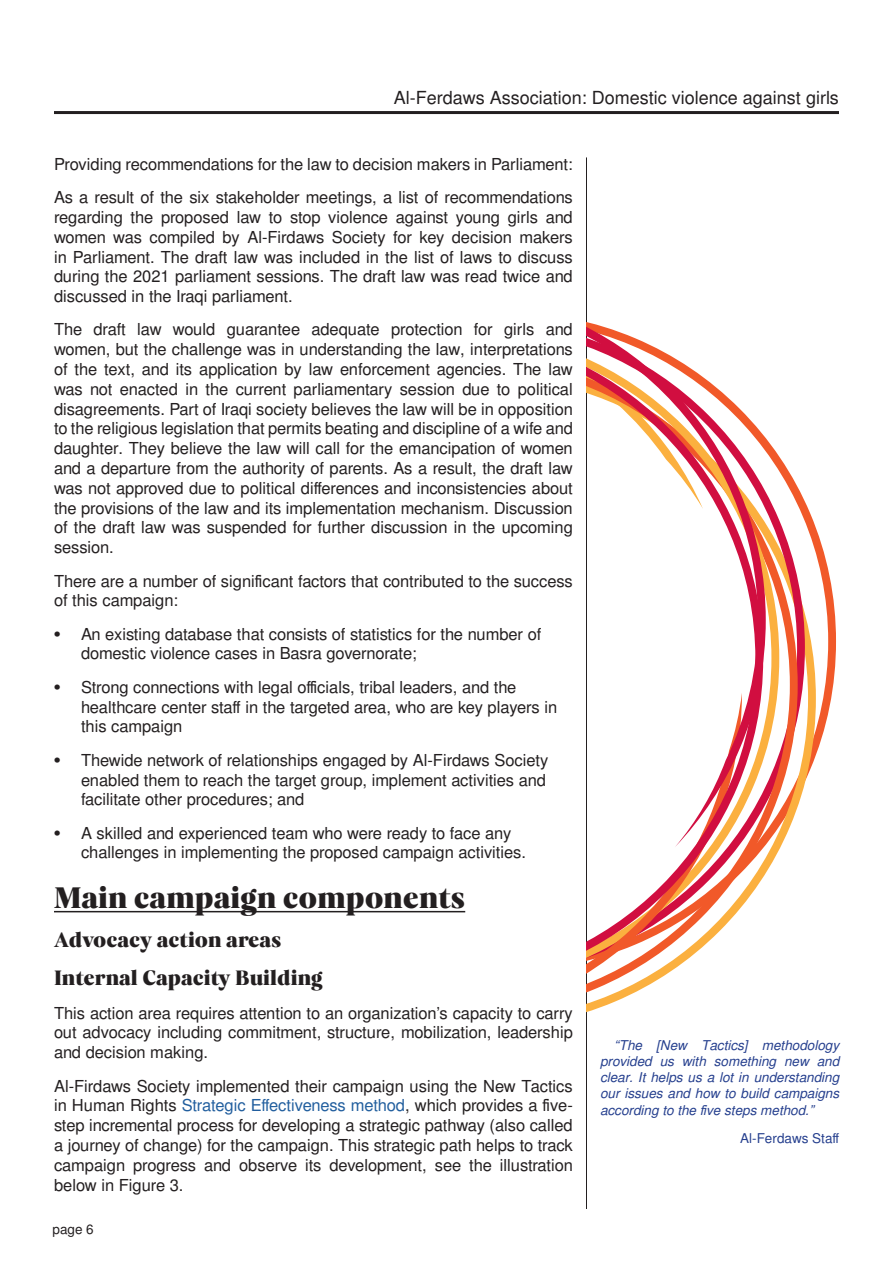
<style>
.page{position:relative;width:893px;height:1263px;background:#fff}
.page>*{position:absolute;margin:0;border:0;box-sizing:border-box;transform-origin:0 0}
.Body_Bullet{font:30px "Carelia Upright";color:#231f20}
.Body_Bullet-2{font:21px "Carelia Upright";color:#231f20}
.t1{font:18px "Free Sans";color:#231f20}
.Body_Bullet-3{font:16.5px/19.8px "Free Sans";letter-spacing:-.005em;color:#231f20}
.t2{font:700 16.5px "Lora";color:#231f20}
.Body_Bullet-4{font:italic 13.5px/16.2px "Free Sans";color:#253f8e}
.Body_Bullet-5{font:13.5px "Free Sans";color:#253f8e}
.t3{font:13.5px "Free Sans";color:#231f20}
.s1{color:#215e9e}
</style>
<div class="page">
<hr style="left:54px;top:111px;width:785px;height:3px;background:#231f20">
<svg style="left:586px;top:158px;width:1px;height:1050px"></svg>
<svg style="left:816px;top:528px;width:20px;height:227px"></svg>
<svg style="left:779px;top:456px;width:19px;height:394px"></svg>
<svg style="left:766px;top:438px;width:13px;height:435px"></svg>
<svg style="left:586px;top:291px;width:180px;height:657px"></svg>
<hr style="left:54px;top:911px;width:411px;height:1px;background:#231f20">
<p class="t1" style="left:394px;top:85px;width:447px">Al-Ferdaws Association: Domestic violence against girls</p>
<p class="Body_Bullet-3" style="left:54px;top:155px;width:520px">Providing recommendations for the law to decision makers in Parliament:</p>
<p class="Body_Bullet-3" style="left:54px;top:188px;width:520px;text-align:right">As a result of the six stakeholder meetings a, list of recommendations and</p>
<p class="Body_Bullet-3" style="left:54px;top:208px;width:70px">regarding</p>
<p class="Body_Bullet-3" style="left:131px;top:208px;width:24px">the</p>
<p class="Body_Bullet-3" style="left:161px;top:208px;width:70px">proposed</p>
<p class="Body_Bullet-3" style="left:237px;top:208px;width:26px">law</p>
<p class="Body_Bullet-3" style="left:328px;top:208px;width:61px">violence</p>
<p class="Body_Bullet-3" style="left:396px;top:208px;width:54px">against</p>
<p class="Body_Bullet-3" style="left:508px;top:208px;width:32px">girls</p>
<p class="Body_Bullet-3" style="left:269px;top:208px;width:15px">to</p>
<p class="Body_Bullet-3" style="left:290px;top:208px;width:32px">stop</p>
<p class="Body_Bullet-3" style="left:456px;top:208px;width:46px">young</p>
<p class="Body_Bullet-3" style="left:332px;top:228px;width:55px">Society</p>
<p class="Body_Bullet-3" style="left:393px;top:228px;width:20px">for</p>
<p class="Body_Bullet-3" style="left:150px;top:228px;width:67px">compiled</p>
<p class="Body_Bullet-3" style="left:223px;top:228px;width:19px">by</p>
<p class="Body_Bullet-3" style="left:247px;top:228px;width:79px">Al-Firdaws</p>
<p class="Body_Bullet-3" style="left:419px;top:228px;width:27px">key</p>
<p class="Body_Bullet-3" style="left:452px;top:228px;width:62px">decision</p>
<p class="Body_Bullet-3" style="left:519px;top:228px;width:55px">makers</p>
<p class="Body_Bullet-3" style="left:54px;top:228px;width:520px">women<br>in Parliament. The draft law was included in the list of laws to discuss during the 2021 parliament sessions. The draft law was read twice and discussed in the Iraqi parliament.</p>
<p class="Body_Bullet-3" style="left:546px;top:321px;width:29px">and</p>
<p class="Body_Bullet-3" style="left:113px;top:228px;width:30px">was</p>
<p class="Body_Bullet-3" style="left:94px;top:321px;width:34px">draft</p>
<p class="Body_Bullet-3" style="left:474px;top:321px;width:20px">for</p>
<p class="Body_Bullet-3" style="left:54px;top:321px;width:520px">The<br>women, but the challenge was in understanding the law, interpretations of the text, and its application by law enforcement agencies. The law was not enacted in the current parliamentary session due to political disagreements. Part of Iraqi society believes the law will be in opposition to the religious legislation that permits beating and discipline of a wife and daughter. They believe the law will call for the emancipation of women and a departure from the authority of parents. As a result, the draft law was not approved due to political differences and inconsistencies about the provisions of the law and its implementation mechanism. Discussion of the draft law was suspended for further discussion in the upcoming session.</p>
<p class="Body_Bullet-3" style="left:54px;top:572px;width:520px">There are a number of significant factors that contributed to the success of this campaign:</p>
<p class="Body_Bullet-3" style="left:81px;top:625px;width:462px">An existing database that consists of statistics for the number of</p>
<p class="Body_Bullet-3" style="left:137px;top:321px;width:26px">law</p>
<p class="Body_Bullet-3" style="left:173px;top:321px;width:44px">would</p>
<p class="Body_Bullet-3" style="left:312px;top:321px;width:70px">adequate</p>
<p class="Body_Bullet-3" style="left:391px;top:321px;width:73px">protection</p>
<p class="Body_Bullet-3" style="left:504px;top:321px;width:32px">girls</p>
<p class="Body_Bullet-3" style="left:227px;top:321px;width:75px">guarantee</p>
<p class="t2" style="left:54px;top:623px;width:8px">•</p>
<p class="t2" style="left:54px;top:676px;width:8px">•</p>
<p class="t2" style="left:54px;top:749px;width:8px">•</p>
<p class="t2" style="left:54px;top:822px;width:8px">•</p>
<p class="Body_Bullet-3" style="left:81px;top:645px;width:337px">domestic violence cases in Basra governorate;</p>
<p class="Body_Bullet-3" style="left:81px;top:678px;width:437px">Strong connections with legal officials, tribal leaders, and the</p>
<p class="Body_Bullet-3" style="left:81px;top:698px;width:478px">healthcare center staff in the targeted area, who are key players in this campaign</p>
<p class="Body_Bullet-3" style="left:81px;top:751px;width:469px">Thewide network of relationships engaged by Al-Firdaws Society</p>
<p class="Body_Bullet-3" style="left:81px;top:771px;width:466px">enabled them to reach the target group, implement activities and facilitate other procedures; and</p>
<p class="Body_Bullet-3" style="left:81px;top:824px;width:432px">A skilled and experienced team who were ready to face any</p>
<p class="Body_Bullet-3" style="left:81px;top:844px;width:446px">challenges in implementing the proposed campaign activities.</p>
<p class="Body_Bullet" style="left:54px;top:880px;width:413px">Main campaign components</p>
<p class="Body_Bullet-2" style="left:54px;top:927px;width:229px">Advocacy action areas</p>
<p class="Body_Bullet-2" style="left:54px;top:966px;width:270px">Internal Capacity Building</p>
<p class="Body_Bullet-3" style="left:54px;top:1004px;width:520px;text-align:justify">This action area requires attention to an organization s’ capacity to carry out advocacy including commitment, structure, mobilization, leadership and decision making.</p>
<p class="Body_Bullet-3" style="left:54px;top:1077px;width:520px">Al-Firdaws Society implemented their campaign using the New Tactics</p>
<p class="Body_Bullet-3" style="left:54px;top:1116px;width:520px">step incremental process for developing a strategic pathway (also called</p>
<p class="Body_Bullet-3" style="left:54px;top:1097px;width:520px">in Human Rights <span class="s1">Strategic Effectiveness method</span>, which provides a five-</p>
<p class="Body_Bullet-3" style="left:54px;top:1136px;width:520px;text-align:right">a journey of change) for the campaign. This strategic path helps to track illustration</p>
<p class="Body_Bullet-3" style="left:54px;top:1156px;width:131px">campaign<br>below in Figure 3.</p>
<p class="Body_Bullet-3" style="left:204px;top:1156px;width:29px">and</p>
<p class="Body_Bullet-3" style="left:239px;top:1156px;width:60px">observe</p>
<p class="Body_Bullet-3" style="left:305px;top:1156px;width:18px">its</p>
<p class="Body_Bullet-3" style="left:329px;top:1156px;width:99px">development,</p>
<p class="Body_Bullet-3" style="left:469px;top:1156px;width:24px">the</p>
<p class="Body_Bullet-3" style="left:133px;top:1156px;width:64px">progress</p>
<p class="Body_Bullet-3" style="left:435px;top:1156px;width:28px">see</p>
<p class="t3" style="left:52px;top:1220px;width:43px">page 6</p>
<p class="Body_Bullet-4" style="left:614px;top:1037px;width:29px">“The</p>
<p class="Body_Bullet-4" style="left:656px;top:1037px;width:32px">[New</p>
<p class="Body_Bullet-4" style="left:701px;top:1037px;width:48px">Tactics]</p>
<p class="Body_Bullet-4" style="left:762px;top:1037px;width:79px">methodology</p>
<p class="Body_Bullet-4" style="left:600px;top:1053px;width:241px">provided<br>clear. It helps us a lot in understanding our issues and how to build campaigns according to the five steps method “.</p>
<p class="Body_Bullet-5" style="left:740px;top:1129px;width:100px">Al-Ferdaws Staff</p>
<p class="Body_Bullet-4" style="left:682px;top:1053px;width:26px">with</p>
<p class="Body_Bullet-4" style="left:714px;top:1053px;width:64px">something</p>
<p class="Body_Bullet-4" style="left:817px;top:1053px;width:24px">and</p>
<p class="Body_Bullet-4" style="left:660px;top:1053px;width:16px">us</p>
<p class="Body_Bullet-4" style="left:784px;top:1053px;width:26px">new</p>
</div>
